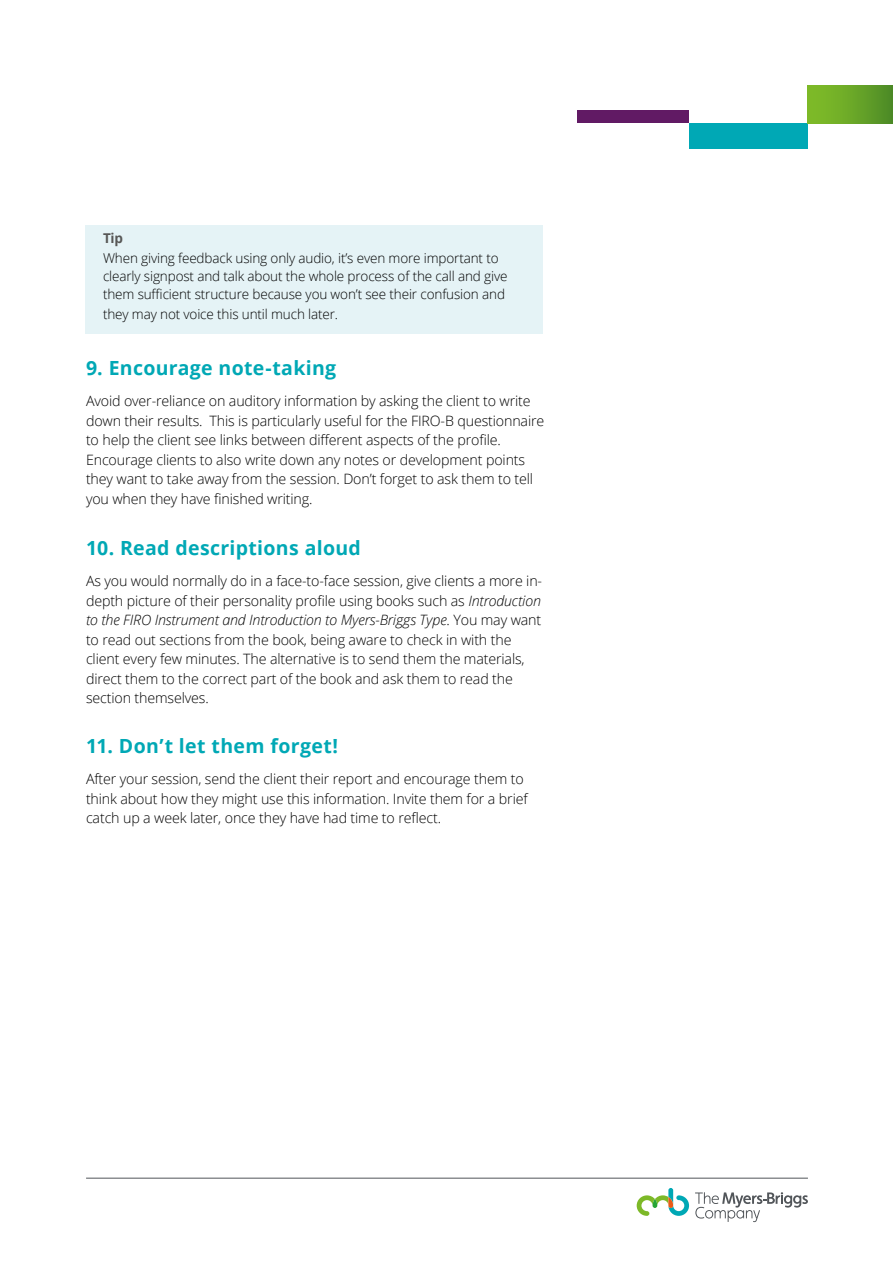
<style>
.page{position:relative;width:893px;height:1263px;background:#fff}
.page>*{position:absolute;margin:0;border:0;box-sizing:border-box;transform-origin:0 0}
.t1{font:700 19.5px "Open Sans";letter-spacing:.015em;color:#00a8b5}
.t2{font:300 14.25px/19.5px "Open Sans";letter-spacing:-.01em;color:#000}
.t3{font:300 13.5px/18px "Open Sans";letter-spacing:-.01em;color:#000}
.t4{font:700 13.5px "Open Sans";color:#575756}
.s1{font-style:italic}
</style>
<div class="page">
<div style="left:85px;top:225px;width:458px;height:109px;background:#e5f3f6"></div>
<hr style="left:86px;top:1178px;width:722px;height:1px;background:#52565a">
<svg style="left:637px;top:1188px;width:52px;height:28px"></svg>
<svg style="left:695px;top:1192px;width:113px;height:30px"></svg>
<div style="left:577px;top:111px;width:112px;height:12px;background:#611a64"></div>
<div style="left:689px;top:123px;width:119px;height:26px;background:#00a8b5"></div>
<div style="left:808px;top:85px;width:85px;height:38px;background:linear-gradient(to right,#84c029,#4f8d27)"></div>
<p class="t4" style="left:103px;top:228px;width:21px">Tip</p>
<p class="t3" style="left:103px;top:249px;width:406px">When giving feedback using only audio, it’s even more important to clearly signpost and talk about the whole process of the call and give them sufficient structure because you won’t see their confusion and</p>
<p class="t3" style="left:103px;top:305px;width:237px">they may not voice this until much later.</p>
<h1 class="t1" style="left:86px;top:354px;width:252px">9. Encourage note-taking</h1>
<p class="t2" style="left:86px;top:391px;width:460px">Avoid over-reliance on auditory information by asking the client to write down their results. This is particularly useful for the FIRO-B questionnaire to help the client see links between different aspects of the profile.<br>Encourage clients to also write down any notes or development points they want to take away from the session. Don’t forget to ask them to tell you when they have finished writing.</p>
<h1 class="t1" style="left:86px;top:534px;width:276px">10. Read descriptions aloud</h1>
<p class="t2" style="left:86px;top:571px;width:458px">As you would normally do in a face-to-face session, give clients a more in&shy;depth picture of their personality profile using books such as <span class="s1">Introduction to the FIRO Instrument and Introduction to Myers-Briggs Type</span>. You may want to read out sections from the book, being aware to check in with the client every few minutes. The alternative is to send them the materials, direct them to the correct part of the book and ask them to read the section themselves.</p>
<h1 class="t1" style="left:86px;top:732px;width:253px">11. Don’t let them forget!</h1>
<p class="t2" style="left:86px;top:769px;width:443px">After your session, send the client their report and encourage them to think about how they might use this information. Invite them for a brief catch up a week later, once they have had time to reflect.</p>
</div>
